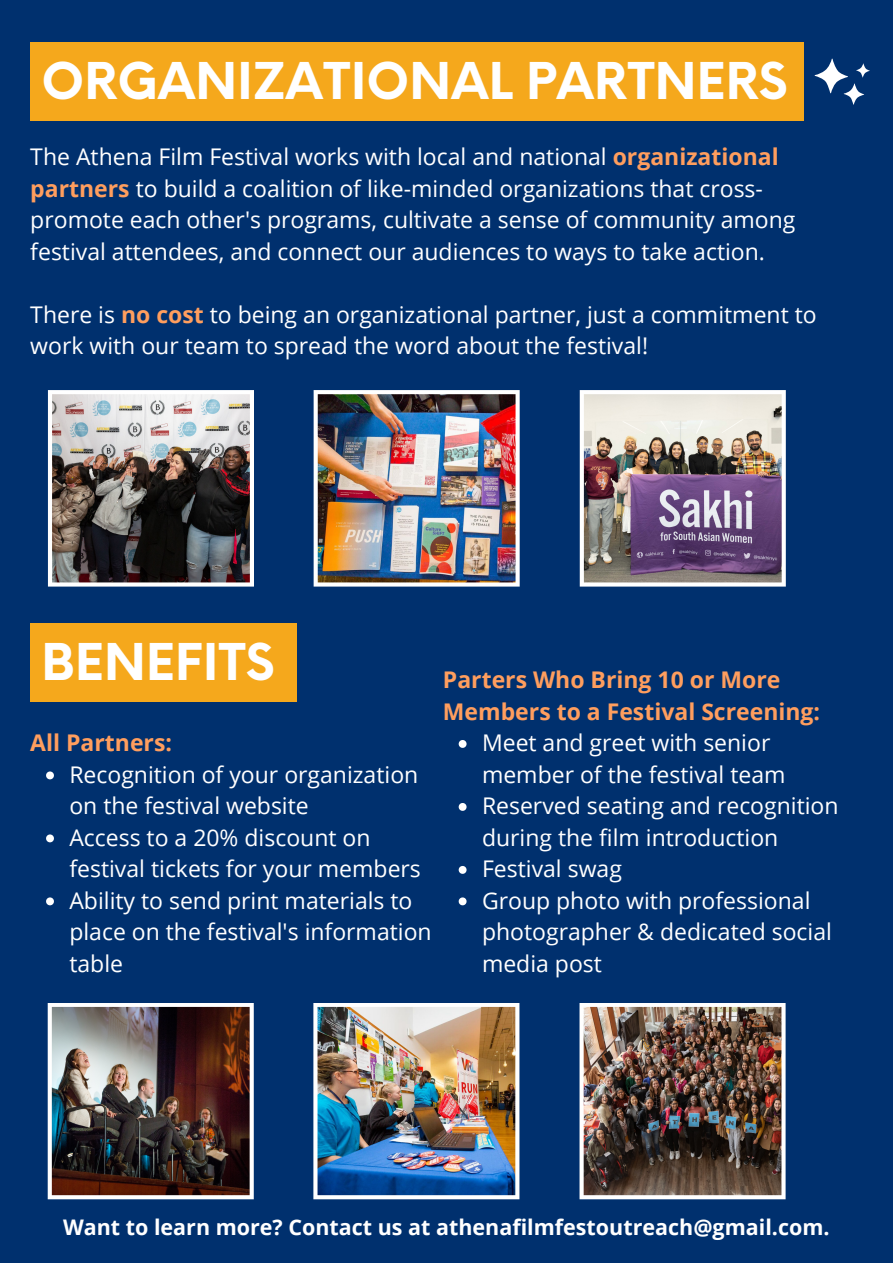
<style>
.page{position:relative;width:893px;height:1264px;background:#fff}
.page>*{position:absolute;margin:0;border:0;box-sizing:border-box;transform-origin:0 0}
.t1{font:700 49.35px "Neue Einstellung";color:#fff}
.t2{font:22.95px/31.5px "Open Sans";color:#fff}
.t3{font:700 22.95px/31.5px "Open Sans";color:#ff9e5e}
.t4{font:700 21.45px "Open Sans";color:#fff}
.s1{font-weight:700;color:#ff9e5e}
</style>
<div class="page">
<div style="left:0;top:0;width:892px;height:1262px;background:#00306e"></div>
<div style="left:30px;top:42px;width:773px;height:78px;background:#f5a81c"></div>
<svg style="left:814px;top:59px;width:55px;height:46px"></svg>
<div style="left:30px;top:623px;width:266px;height:78px;background:#f5a81c"></div>
<img style="left:579px;top:1003px;width:206px;height:196px">
<img style="left:579px;top:390px;width:206px;height:196px">
<img style="left:313px;top:390px;width:206px;height:196px">
<img style="left:48px;top:390px;width:206px;height:196px">
<img style="left:48px;top:1003px;width:206px;height:196px">
<img style="left:313px;top:1003px;width:206px;height:196px">
<svg style="left:46px;top:771px;width:8px;height:8px"></svg>
<svg style="left:46px;top:834px;width:8px;height:8px"></svg>
<svg style="left:46px;top:897px;width:8px;height:8px"></svg>
<svg style="left:458px;top:740px;width:8px;height:8px"></svg>
<svg style="left:458px;top:803px;width:8px;height:7px"></svg>
<svg style="left:458px;top:866px;width:8px;height:7px"></svg>
<svg style="left:458px;top:897px;width:8px;height:8px"></svg>
<p class="t1" style="left:42px;top:36px;width:747px">ORGANIZATIONAL PARTNERS</p>
<p class="t2" style="left:30px;top:140px;width:766px">The Athena Film Festival works with local and national <span class="s1">organizational partners</span> to build a coalition of like-minded organizations that cross&shy;promote each other's programs, cultivate a sense of community among festival attendees, and connect our audiences to ways to take action.</p>
<p class="t2" style="left:30px;top:298px;width:787px">There is <span class="s1">no cost</span> to being an organizational partner, just a commitment to work with our team to spread the word about the festival!</p>
<p class="t1" style="left:42px;top:617px;width:235px">BENEFITS</p>
<p class="t3" style="left:443px;top:663px;width:379px">Parters Who Bring 10 or More<br>Members to a Festival Screening:</p>
<p class="t3" style="left:30px;top:726px;width:143px">All Partners:</p>
<p class="t2" style="left:482px;top:726px;width:305px">Meet and greet with senior member of the festival team</p>
<p class="t2" style="left:482px;top:789px;width:358px">Reserved seating and recognition during the film introduction</p>
<p class="t2" style="left:482px;top:852px;width:141px">Festival swag</p>
<p class="t2" style="left:482px;top:884px;width:351px">Group photo with professional photographer &amp; dedicated social media post</p>
<p class="t2" style="left:69px;top:758px;width:350px">Recognition of your organization on the festival website</p>
<p class="t2" style="left:69px;top:821px;width:353px">Access to a 20% discount on festival tickets for your members</p>
<p class="t2" style="left:69px;top:884px;width:364px">Ability to send print materials to place on the festival's information table</p>
<p class="t4" style="left:63px;top:1212px;width:768px">Want to learn more? Contact us at athenafilmfestoutreach@gmail.com.</p>
</div>
